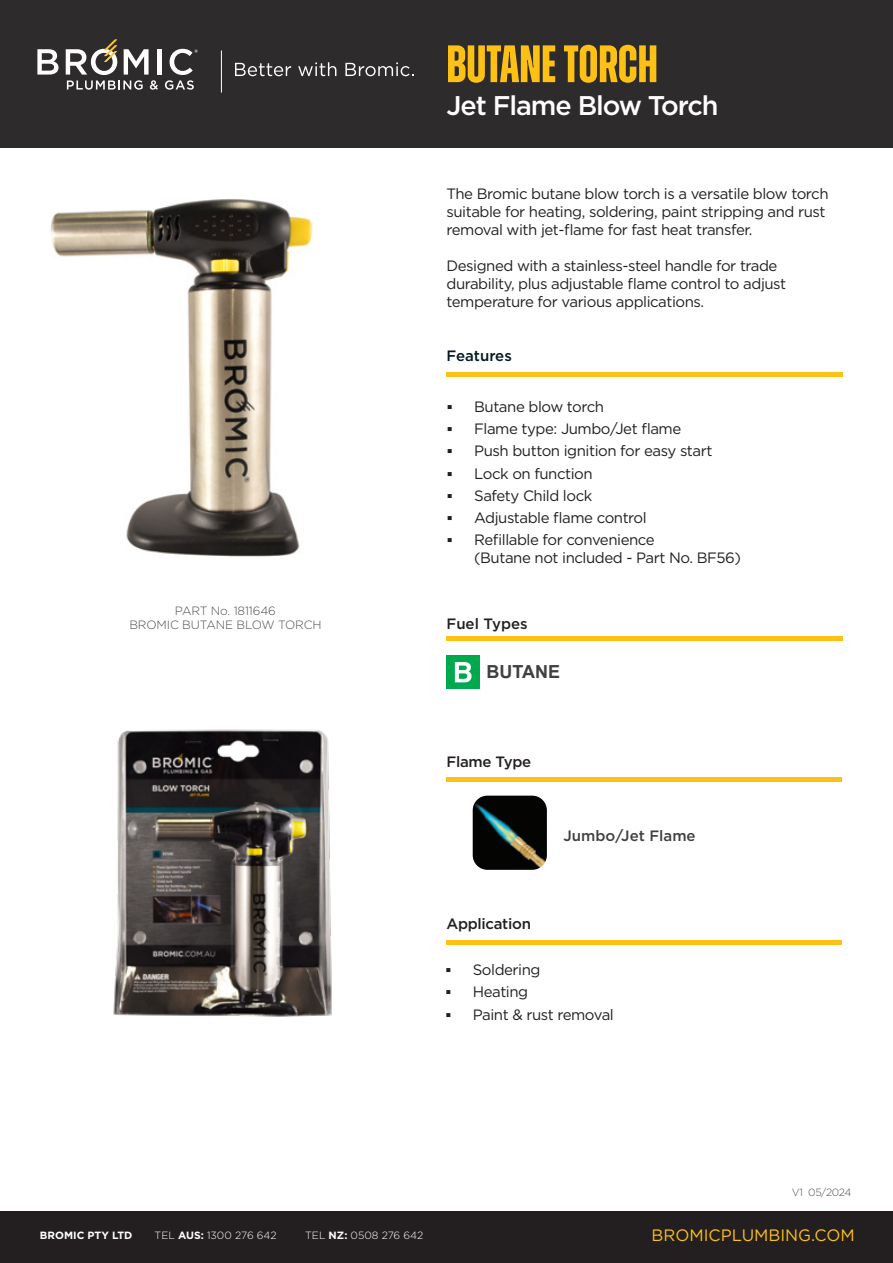
<style>
.page{position:relative;width:893px;height:1263px;background:#fff}
.page>*{position:absolute;margin:0;border:0;box-sizing:border-box;transform-origin:0 0}
.t1{font:700 52.5px "Zuume";color:#fdc116}
.t2{font:500 27px "Gotham";letter-spacing:-.04em;color:#fff}
.t3{font:700 18px "Arial";color:#413f41}
.t4{font:16.5px "Gotham";color:#fdc116}
.Product_paragraph{font:15px/18px "Gotham";letter-spacing:-.03em;color:#231f20}
.Product_name-warranty{font:500 15px "Gotham";letter-spacing:-.02em;color:#231f20}
.t5{font:500 15px "Gotham";color:#413f41}
.Product_name-warranty-2{font:500 15px "Gotham";color:#231f20}
.t6{font:500 15px "Gotham";color:#001722}
.Product_name_small{font:300 12px/13.5px "Gotham";letter-spacing:-.01em;color:#4b4c4d;text-align:center}
.t7{font:300 10.5px "Gotham";color:#fff}
.t8{font:700 10.5px "Gotham";color:#fff}
.t9{font:300 10.5px "Gotham";letter-spacing:-.03em;color:#4b4c4d}
.s1{font-family:"Arial";font-weight:700}
.s2{font-weight:700}
</style>
<div class="page">
<div style="left:0;top:0;width:893px;height:148px;background:#2e2b2c"></div>
<img style="left:51px;top:199px;width:262px;height:358px">
<div style="left:0;top:1211px;width:893px;height:52px;background:#231f20"></div>
<img style="left:113px;top:729px;width:219px;height:288px">
<div style="left:446px;top:372px;width:397px;height:5px;background:#fdc116"></div>
<hr style="left:446px;top:940px;width:396px;height:4px;background:#fdc116">
<hr style="left:446px;top:778px;width:396px;height:4px;background:#fdc116">
<img style="left:473px;top:796px;width:73px;height:73px">
<div style="left:471px;top:794px;width:77px;height:77px;border:1px solid #fff;border-radius:15px"></div>
<svg style="left:37px;top:49px;width:22px;height:26px"></svg>
<hr style="left:158px;top:49px;width:4px;height:26px;background:#fff">
<svg style="left:165px;top:49px;width:33px;height:41px"></svg>
<svg style="left:66px;top:40px;width:92px;height:50px"></svg>
<hr style="left:221px;top:51px;width:1px;height:42px;background:#fff">
<svg style="left:235px;top:63px;width:56px;height:13px"></svg>
<svg style="left:298px;top:62px;width:38px;height:14px"></svg>
<svg style="left:345px;top:63px;width:69px;height:13px"></svg>
<div style="left:446px;top:636px;width:397px;height:5px;background:#fdc116"></div>
<div style="left:446px;top:655px;width:34px;height:33px;background:#00a94e"></div>
<svg style="left:455px;top:662px;width:17px;height:20px"></svg>
<p class="t1" style="left:446px;top:36px;width:213px">BUTANE TORCH</p>
<p class="t2" style="left:446px;top:87px;width:274px">Jet Flame Blow Torch</p>
<p class="Product_paragraph" style="left:446px;top:184px;width:384px">The Bromic butane blow torch is a versatile blow torch suitable for heating, soldering, paint stripping and rust removal with jet-flame for fast heat transfer.</p>
<p class="Product_paragraph" style="left:446px;top:256px;width:341px">Designed with a stainless-steel handle for trade durability, plus adjustable flame control to adjust temperature for various applications.</p>
<p class="t6" style="left:446px;top:346px;width:67px">Features</p>
<p class="Product_paragraph" style="left:447px;top:397px;width:158px"><span class="s1">▪</span> Butane blow torch</p>
<p class="Product_paragraph" style="left:447px;top:419px;width:236px"><span class="s1">▪</span> Flame type: Jumbo/Jet flame</p>
<p class="Product_paragraph" style="left:447px;top:442px;width:267px"><span class="s1">▪</span> Push button ignition for easy start</p>
<p class="Product_paragraph" style="left:447px;top:464px;width:147px"><span class="s1">▪</span> Lock on function</p>
<p class="Product_paragraph" style="left:447px;top:486px;width:147px"><span class="s1">▪</span> Safety Child lock</p>
<p class="Product_paragraph" style="left:447px;top:508px;width:201px"><span class="s1">▪</span> Adjustable flame control</p>
<p class="Product_paragraph" style="left:474px;top:531px;width:268px;text-indent:-27px"><span class="s1">▪</span> Refillable for convenience<br>(Butane not included - Part No. BF56)</p>
<p class="Product_name_small" style="left:129px;top:604px;width:194px">PART No. 1811646<br>BROMIC BUTANE BLOW TORCH</p>
<p class="Product_name-warranty-2" style="left:446px;top:614px;width:83px">Fuel Types</p>
<p class="t3" style="left:486px;top:659px;width:75px">BUTANE</p>
<p class="Product_name-warranty" style="left:446px;top:752px;width:86px">Flame Type</p>
<p class="Product_name-warranty" style="left:446px;top:914px;width:86px">Application</p>
<p class="t5" style="left:563px;top:826px;width:134px">Jumbo/Jet Flame</p>
<p class="Product_paragraph" style="left:446px;top:960px;width:96px"><span class="s1">▪</span> Soldering</p>
<p class="Product_paragraph" style="left:446px;top:983px;width:84px"><span class="s1">▪</span> Heating</p>
<p class="Product_paragraph" style="left:446px;top:1005px;width:170px"><span class="s1">▪</span> Paint &amp; rust removal</p>
<p class="t9" style="left:792px;top:1185px;width:61px">V1 05/2024</p>
<p class="t8" style="left:40px;top:1228px;width:94px">BROMIC PTY LTD</p>
<p class="t7" style="left:155px;top:1228px;width:124px">TEL <span class="s2">AUS:</span> 1300 276 642</p>
<p class="t7" style="left:305px;top:1228px;width:120px">TEL <span class="s2">NZ:</span> 0508 276 642</p>
<p class="t4" style="left:652px;top:1225px;width:205px">BROMICPLUMBING.COM</p>
</div>
